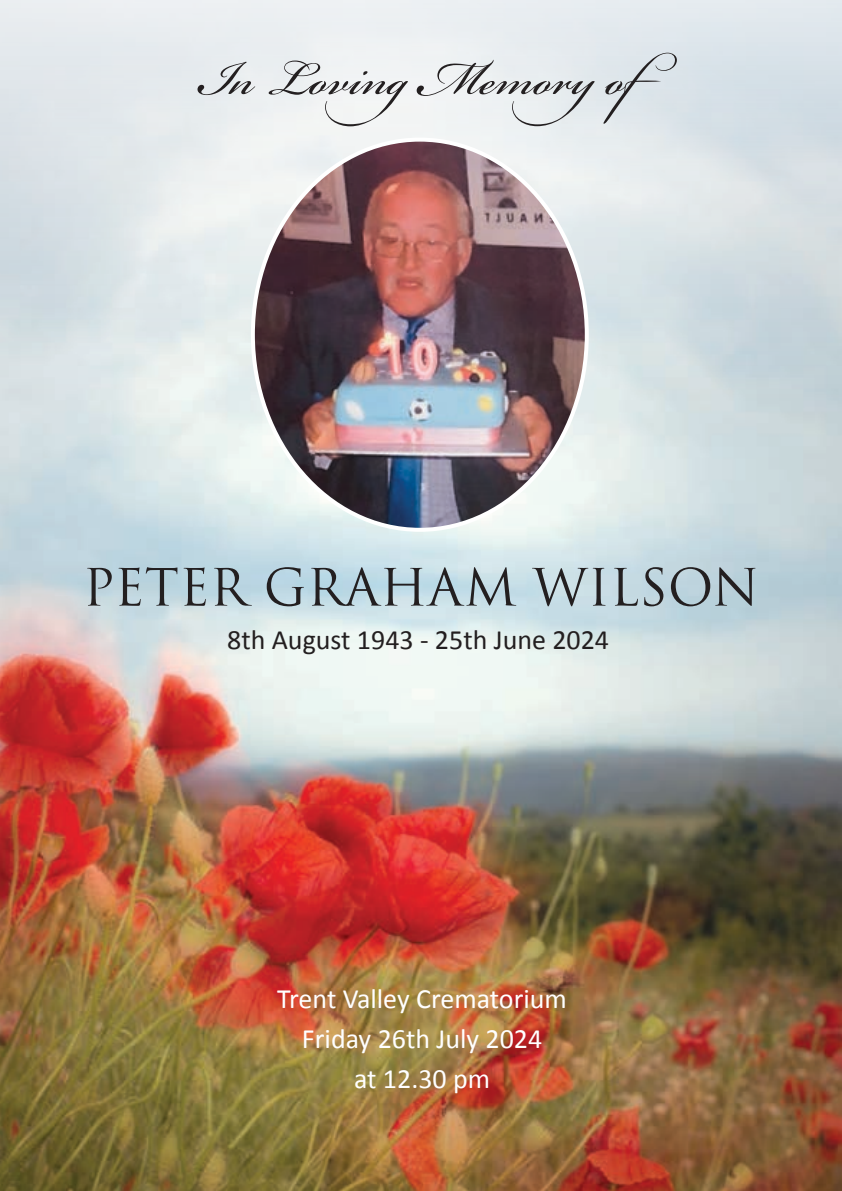
<style>
.page{position:relative;width:842px;height:1191px;background:#fff}
.page>*{position:absolute;margin:0;border:0;box-sizing:border-box;transform-origin:0 0}
.t1{font:74px "Bickham Script Pro";color:#231f20}
.t2{font:50px "Trajan Pro";color:#231f20}
.t3{font:28px/40px "Calibri";color:#fff;text-align:center}
.t4{font:28px "Calibri";color:#231f20}
</style>
<div class="page">
<img style="left:0;top:0;width:842px;height:1191px">
<img style="left:253px;top:140px;width:334px;height:390px">
<h1 class="t1" style="left:199px;top:25px;width:500px">In LovingMemoryof</h1>
<h2 class="t2" style="left:83px;top:555px;width:678px">PETER GRAHAM WILSON</h2>
<p class="t4" style="left:227px;top:622px;width:383px">8th August 1943 - 25th June 2024</p>
<p class="t3" style="left:277px;top:978px;width:291px">Trent Valley Crematorium<br>Friday 26th July 2024<br>at 12.30 pm</p>
</div>
